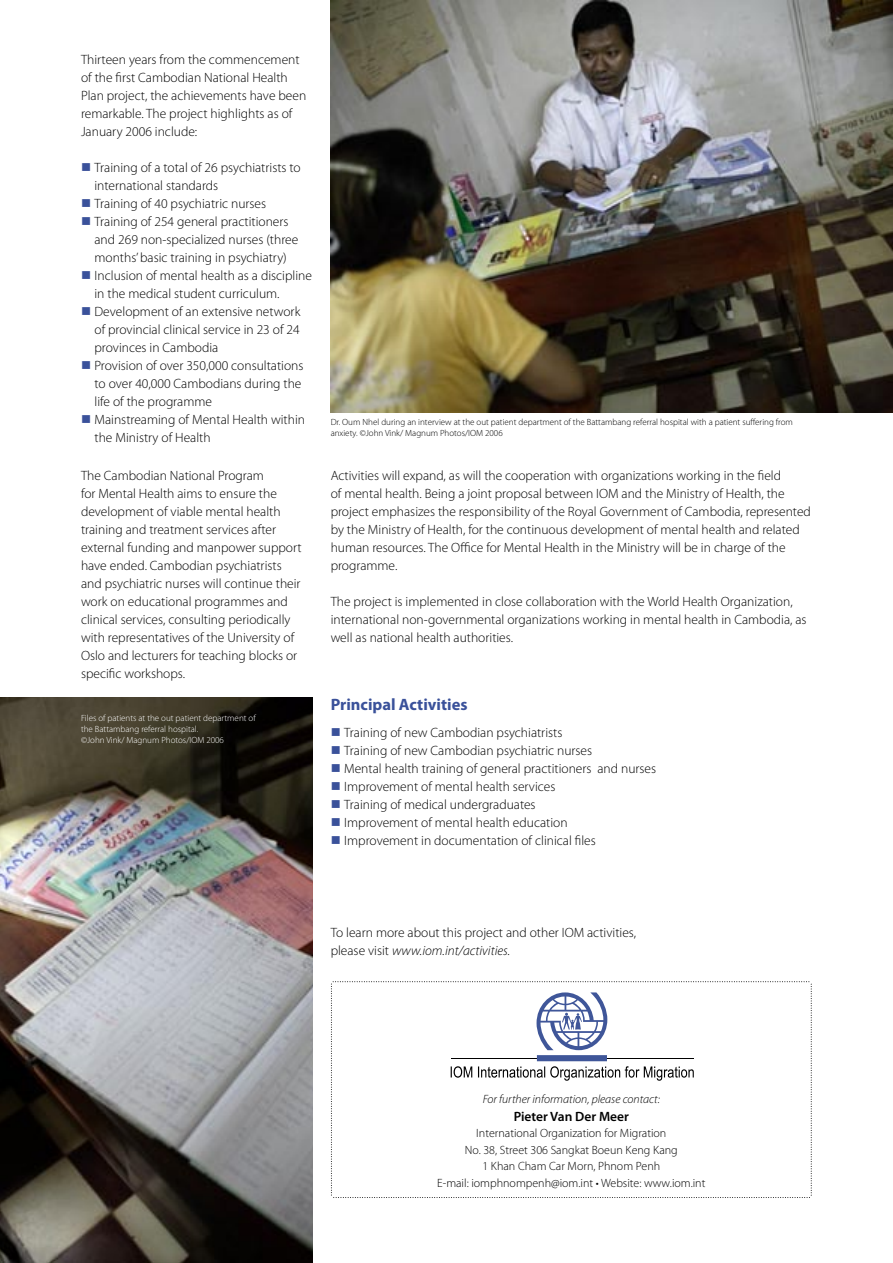
<style>
.page{position:relative;width:893px;height:1263px;background:#fff}
.page>*{position:absolute;margin:0;border:0;box-sizing:border-box;transform-origin:0 0}
.headtext{font:700 16.5px "Myriad Pro";color:#3a519a}
.bodytext{font:300 13.5px/18px "Myriad Pro";color:#000}
.bullettext{font:300 13.5px/18px "Myriad Pro";color:#000}
.bodytext-2{font:italic 300 13.5px "Myriad Pro";color:#000}
.bodytext-3{font:600 13.5px "Myriad Pro";color:#000}
.bodytext-4{font:300 12px/16.5px "Myriad Pro";color:#000;text-align:center}
.bodytext-5{font:italic 300 12px "Myriad Pro";color:#000}
.quotefromwho{font:300 9px/10.8px "Myriad Pro";color:#000}
.quotefromwho-2{font:300 9px/10.8px "Myriad Pro";color:#fff}
.s1{color:#3a519a}
.s2{font-style:normal}
</style>
<div class="page">
<svg style="left:331px;top:981px;width:481px;height:217px"></svg>
<img style="left:0;top:697px;width:313px;height:566px">
<img style="left:331px;top:0;width:562px;height:412px">
<p class="bodytext" style="left:81px;top:51px;width:227px">Thirteen years from the commencement of the first Cambodian National Health Plan project, the achievements have been remarkable. The project highlights as of January 2006 include:</p>
<p class="bullettext" style="left:94px;top:159px;width:208px;text-indent:-14px"><span class="s1">■</span> Training of a total of 26 psychiatrists to international standards</p>
<p class="bullettext" style="left:81px;top:195px;width:187px"><span class="s1">■</span> Training of 40 psychiatric nurses</p>
<p class="bullettext" style="left:94px;top:213px;width:205px;text-indent:-14px"><span class="s1">■</span> Training of 254 general practitioners and 269 non-specialized nurses (three months’ basic training in psychiatry)</p>
<p class="bullettext" style="left:94px;top:267px;width:219px;text-indent:-14px"><span class="s1">■</span> Inclusion of mental health as a discipline in the medical student curriculum.</p>
<p class="bullettext" style="left:94px;top:303px;width:207px;text-align:justify;text-indent:-14px"><span class="s1">■</span> Development of an extensive network of provincial clinical service in 23 of 24 provinces in Cambodia</p>
<p class="bullettext" style="left:94px;top:357px;width:210px;text-indent:-14px"><span class="s1">■</span> Provision of over 350,000 consultations to over 40,000 Cambodians during the life of the programme</p>
<p class="bullettext" style="left:94px;top:411px;width:212px;text-indent:-14px"><span class="s1">■</span> Mainstreaming of Mental Health within the Ministry of Health</p>
<p class="bodytext" style="left:81px;top:467px;width:222px">The Cambodian National Program<br>for Mental Health aims to ensure the development of viable mental health training and treatment services after external funding and manpower support have ended. Cambodian psychiatrists and psychiatric nurses will continue their work on educational programmes and clinical services, consulting periodically with representatives of the University of Oslo and lecturers for teaching blocks or specific workshops.</p>
<p class="quotefromwho-2" style="left:81px;top:713px;width:176px">Files of patients at the out patient department of the Battambang referral hospital.<br>©John Vink/ Magnum Photos/IOM 2006</p>
<p class="quotefromwho" style="left:331px;top:417px;width:464px">Dr. Oum Nhel during an interview at the out patient department of the Battambang referral hospital with a patient suffering from anxiety. ©John Vink/ Magnum Photos/IOM 2006</p>
<p class="bodytext" style="left:331px;top:467px;width:482px">Activities will expand, as will the cooperation with organizations working in the field<br>of mental health. Being a joint proposal between IOM and the Ministry of Health, the project emphasizes the responsibility of the Royal Government of Cambodia, represented by the Ministry of Health, for the continuous development of mental health and related human resources. The Office for Mental Health in the Ministry will be in charge of the programme.</p>
<p class="bodytext" style="left:331px;top:593px;width:477px">The project is implemented in close collaboration with the World Health Organization, international non-governmental organizations working in mental health in Cambodia, as well as national health authorities.</p>
<p class="headtext" style="left:331px;top:695px;width:138px">Principal Activities</p>
<p class="bullettext" style="left:331px;top:723px;width:233px"><span class="s1">■</span> Training of new Cambodian psychiatrists</p>
<p class="bullettext" style="left:331px;top:741px;width:263px"><span class="s1">■</span> Training of new Cambodian psychiatric nurses</p>
<p class="bullettext" style="left:331px;top:759px;width:327px"><span class="s1">■</span> Mental health training of general practitioners and nurses</p>
<p class="bullettext" style="left:331px;top:777px;width:226px"><span class="s1">■</span> Improvement of mental health services</p>
<p class="bullettext" style="left:331px;top:795px;width:206px"><span class="s1">■</span> Training of medical undergraduates</p>
<p class="bullettext" style="left:331px;top:813px;width:238px"><span class="s1">■</span> Improvement of mental health education</p>
<p class="bullettext" style="left:331px;top:831px;width:267px"><span class="s1">■</span> Improvement in documentation of clinical files</p>
<p class="bodytext" style="left:331px;top:923px;width:307px">To learn more about this project and other IOM activities,</p>
<p class="bodytext-2" style="left:331px;top:943px;width:181px"><span class="s2">please visit</span> www.iom.int/activities.</p>
<p class="bodytext-5" style="left:483px;top:1092px;width:179px">For further information, please contact:</p>
<p class="bodytext-3" style="left:514px;top:1109px;width:117px">Pieter Van Der Meer</p>
<p class="bodytext-4" style="left:476px;top:1125px;width:192px">International Organization for Migration</p>
<p class="bodytext-4" style="left:465px;top:1142px;width:214px">No. 38, Street 306 Sangkat Boeun Keng Kang<br>1 Khan Cham Car Morn, Phnom Penh</p>
<p class="bodytext-4" style="left:437px;top:1175px;width:270px">E-mail: iomphnompenh@iom.int • Website: www.iom.int</p>
</div>
